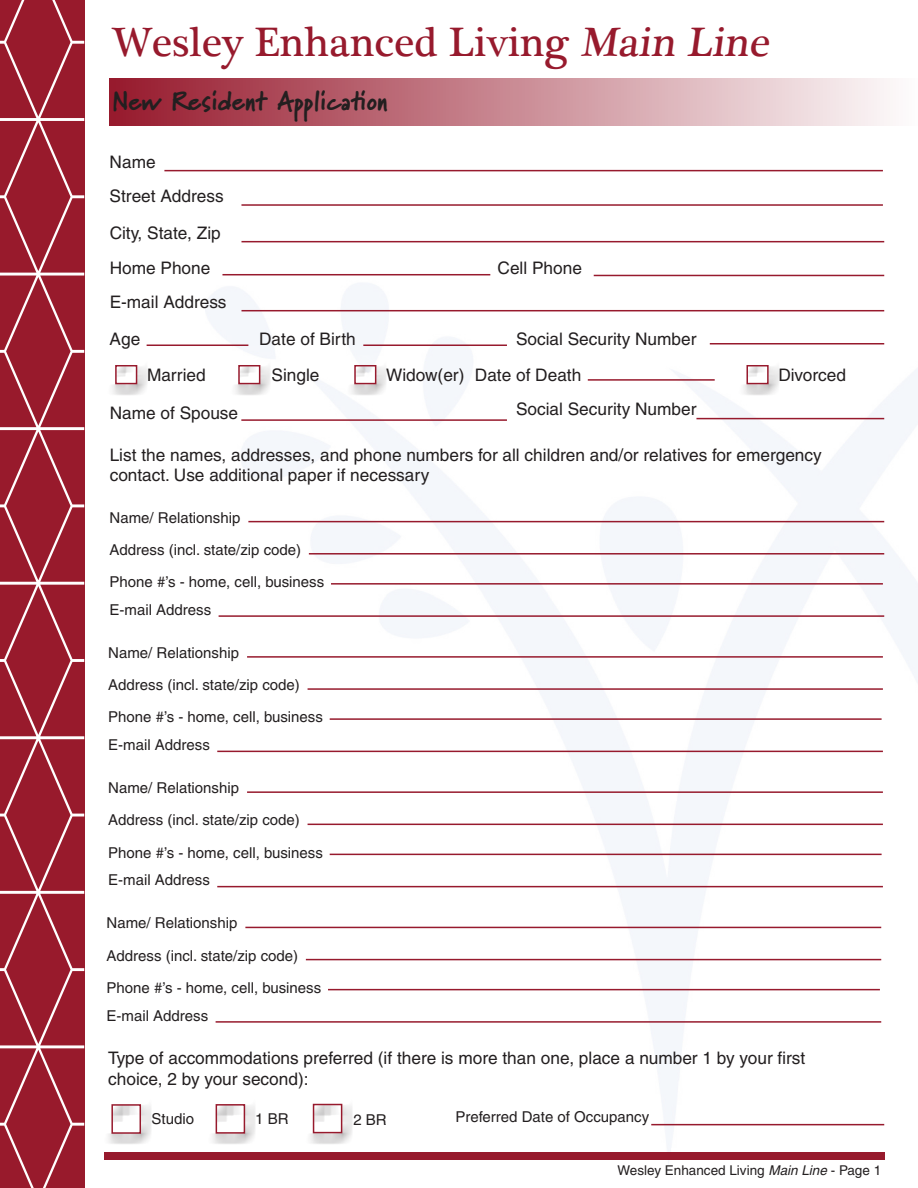
<style>
.page{position:relative;width:918px;height:1188px;background:#fff}
.page>*{position:absolute;margin:0;border:0;box-sizing:border-box;transform-origin:0 0}
.t1{font:42.15px "Plantagenet Cherokee";color:#971a2d}
.t2{font:900 27px "Marydale";color:#231f20}
.t3{font:17.25px/20.7px "Helvetica LT Pro";color:#231f20}
.t4{font:15px "Helvetica LT Pro";color:#231f20}
.t5{font:13.5px "Helvetica LT Pro";color:#231f20}
.s1{font-style:italic}
</style>
<div class="page">
<img style="left:206px;top:169px;width:712px;height:994px">
<div style="left:110px;top:78px;width:808px;height:48px;background:linear-gradient(to right,#96192c,#fefcfd)"></div>
<svg style="left:0;top:0;width:84px;height:1188px;background:#9f2b3c"></svg>
<hr style="left:651px;top:1124px;width:233px;height:1px;background:#971a2d">
<div style="left:102px;top:1097px;width:50px;height:48px;background:#231f20;opacity:.75"></div>
<div style="left:111px;top:1104px;width:30px;height:30px;border:2px solid #971a2d"></div>
<hr style="left:164px;top:170px;width:719px;height:1px;background:#971a2d">
<hr style="left:241px;top:204px;width:642px;height:2px;background:#971a2d">
<hr style="left:241px;top:241px;width:643px;height:1px;background:#971a2d">
<hr style="left:241px;top:310px;width:643px;height:1px;background:#971a2d">
<hr style="left:241px;top:419px;width:266px;height:2px;background:#971a2d">
<hr style="left:222px;top:274px;width:268px;height:1px;background:#971a2d">
<hr style="left:594px;top:275px;width:290px;height:1px;background:#971a2d">
<hr style="left:147px;top:345px;width:101px;height:1px;background:#971a2d">
<hr style="left:363px;top:345px;width:144px;height:1px;background:#971a2d">
<hr style="left:710px;top:343px;width:174px;height:2px;background:#971a2d">
<hr style="left:696px;top:418px;width:188px;height:1px;background:#971a2d">
<hr style="left:588px;top:379px;width:127px;height:2px;background:#971a2d">
<hr style="left:248px;top:521px;width:636px;height:1px;background:#971a2d">
<hr style="left:309px;top:553px;width:575px;height:2px;background:#971a2d">
<hr style="left:219px;top:615px;width:665px;height:2px;background:#971a2d">
<hr style="left:331px;top:583px;width:552px;height:2px;background:#971a2d">
<hr style="left:247px;top:656px;width:636px;height:2px;background:#971a2d">
<hr style="left:308px;top:688px;width:575px;height:2px;background:#971a2d">
<hr style="left:217px;top:751px;width:666px;height:1px;background:#971a2d">
<hr style="left:330px;top:718px;width:552px;height:2px;background:#971a2d">
<hr style="left:245px;top:927px;width:636px;height:1px;background:#971a2d">
<hr style="left:306px;top:959px;width:575px;height:1px;background:#971a2d">
<hr style="left:216px;top:1021px;width:665px;height:2px;background:#971a2d">
<hr style="left:328px;top:989px;width:552px;height:1px;background:#971a2d">
<hr style="left:247px;top:791px;width:636px;height:2px;background:#971a2d">
<hr style="left:308px;top:824px;width:575px;height:1px;background:#971a2d">
<hr style="left:217px;top:886px;width:666px;height:1px;background:#971a2d">
<hr style="left:330px;top:854px;width:552px;height:1px;background:#971a2d">
<div style="left:106px;top:358px;width:42px;height:37px;background:#231f20;opacity:.75"></div>
<div style="left:115px;top:365px;width:22px;height:19px;border:2px solid #971a2d"></div>
<div style="left:228px;top:355px;width:41px;height:37px;background:#fff"></div>
<div style="left:229px;top:358px;width:42px;height:37px;background:#231f20;opacity:.75"></div>
<div style="left:238px;top:365px;width:22px;height:19px;border:2px solid #971a2d"></div>
<div style="left:344px;top:355px;width:41px;height:37px;background:#f6f8fc"></div>
<div style="left:345px;top:358px;width:43px;height:37px;background:#231f20;opacity:.75"></div>
<div style="left:354px;top:365px;width:22px;height:19px;border:2px solid #971a2d"></div>
<div style="left:736px;top:355px;width:42px;height:37px;background:#fff"></div>
<div style="left:738px;top:358px;width:42px;height:37px;background:#231f20;opacity:.75"></div>
<div style="left:746px;top:365px;width:23px;height:19px;border:2px solid #971a2d"></div>
<div style="left:205px;top:1093px;width:49px;height:48px;background:#fff"></div>
<div style="left:207px;top:1097px;width:49px;height:48px;background:#231f20;opacity:.75"></div>
<div style="left:216px;top:1104px;width:29px;height:30px;border:2px solid #971a2d"></div>
<div style="left:302px;top:1093px;width:49px;height:48px;background:#fff"></div>
<div style="left:304px;top:1096px;width:50px;height:48px;background:#231f20;opacity:.75"></div>
<div style="left:313px;top:1104px;width:29px;height:29px;border:2px solid #971a2d"></div>
<div style="left:104px;top:1153px;width:780px;height:7px;background:#971a2d"></div>
<p class="t1" style="left:113px;top:16px;width:666px">Wesley Enhanced Living Main Line</p>
<p class="t2" style="left:113px;top:85px;width:277px">New Resident Application</p>
<p class="t3" style="left:110px;top:151px;width:48px">Name</p>
<p class="t3" style="left:110px;top:186px;width:116px">Street Address</p>
<p class="t3" style="left:110px;top:222px;width:113px">City, State, Zip</p>
<p class="t3" style="left:110px;top:258px;width:102px">Home Phone</p>
<p class="t3" style="left:498px;top:258px;width:86px">Cell Phone</p>
<p class="t3" style="left:110px;top:291px;width:118px">E-mail Address</p>
<p class="t3" style="left:110px;top:328px;width:32px">Age</p>
<p class="t3" style="left:259px;top:328px;width:98px">Date of Birth</p>
<p class="t3" style="left:516px;top:328px;width:182px">Social Security Number</p>
<p class="t3" style="left:147px;top:364px;width:60px">Married</p>
<p class="t3" style="left:272px;top:364px;width:49px">Single</p>
<p class="t3" style="left:386px;top:364px;width:80px">Widow(er)</p>
<p class="t3" style="left:778px;top:364px;width:69px">Divorced</p>
<p class="t3" style="left:475px;top:364px;width:108px">Date of Death</p>
<p class="t3" style="left:110px;top:402px;width:130px">Name of Spouse</p>
<p class="t3" style="left:516px;top:399px;width:182px">Social Security Number</p>
<p class="t3" style="left:110px;top:444px;width:714px">List the names, addresses, and phone numbers for all children and/or relatives for emergency contact. Use additional paper if necessary</p>
<p class="t4" style="left:110px;top:509px;width:132px">Name/ Relationship</p>
<p class="t4" style="left:110px;top:541px;width:193px">Address (incl. state/zip code)</p>
<p class="t4" style="left:110px;top:573px;width:216px">Phone #’s - home, cell, business</p>
<p class="t4" style="left:110px;top:601px;width:103px">E-mail Address</p>
<p class="t4" style="left:108px;top:644px;width:132px">Name/ Relationship</p>
<p class="t4" style="left:108px;top:676px;width:193px">Address (incl. state/zip code)</p>
<p class="t4" style="left:108px;top:708px;width:216px">Phone #’s - home, cell, business</p>
<p class="t4" style="left:108px;top:736px;width:103px">E-mail Address</p>
<p class="t4" style="left:108px;top:779px;width:132px">Name/ Relationship</p>
<p class="t4" style="left:108px;top:811px;width:193px">Address (incl. state/zip code)</p>
<p class="t4" style="left:108px;top:844px;width:216px">Phone #’s - home, cell, business</p>
<p class="t4" style="left:108px;top:871px;width:103px">E-mail Address</p>
<p class="t4" style="left:107px;top:914px;width:132px">Name/ Relationship</p>
<p class="t4" style="left:107px;top:947px;width:193px">Address (incl. state/zip code)</p>
<p class="t4" style="left:107px;top:979px;width:216px">Phone #’s - home, cell, business</p>
<p class="t4" style="left:107px;top:1007px;width:103px">E-mail Address</p>
<p class="t3" style="left:108px;top:1048px;width:699px">Type of accommodations preferred (if there is more than one, place a number 1 by your first choice, 2 by your second):</p>
<p class="t4" style="left:152px;top:1110px;width:44px">Studio</p>
<p class="t4" style="left:255px;top:1110px;width:35px">1 BR</p>
<p class="t4" style="left:353px;top:1111px;width:35px">2 BR</p>
<p class="t4" style="left:455px;top:1108px;width:195px">Preferred Date of Occupancy</p>
<p class="t5" style="left:618px;top:1162px;width:265px">Wesley Enhanced Living <span class="s1">Main Line</span> - Page 1</p>
</div>
